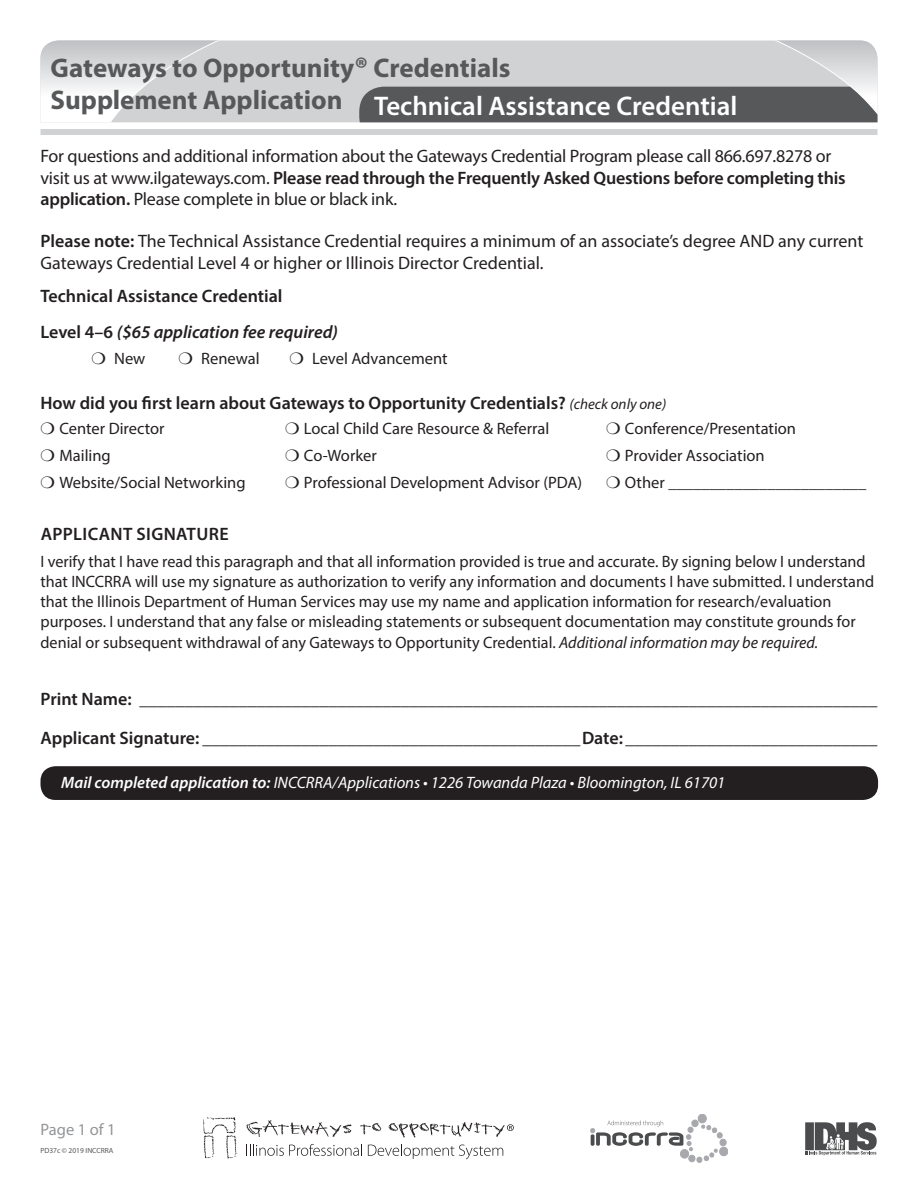
<style>
.page{position:relative;width:918px;height:1188px;background:#fff}
.page>*{position:absolute;margin:0;border:0;box-sizing:border-box;transform-origin:0 0}
.body_copy{font:700 27px/32.4px "Myriad Pro";color:#57585a}
.body_copy-2{font:600 27px "Myriad Pro";color:#fff}
.t1{font:18px/21.6px "Myriad Pro";letter-spacing:-.01em;color:#231f20}
.t2{font:600 18px "Myriad Pro";color:#231f20}
.t3{font:italic 600 18px "Myriad Pro";color:#231f20}
.t4{font:600 18px "Myriad Pro";letter-spacing:.02em;color:#231f20}
.body_copy-3{font:16.5px/20.2px "Myriad Pro";color:#231f20}
.t5{font:italic 16.5px "Myriad Pro";color:#fff}
.body_copy-4{font:16.5px "Myriad Pro";color:#939598}
.t6{font:7.5px "Myriad Pro";color:#57585a}
.s1{font-size:30px}
.s2{font-weight:600}
.s3{font-style:normal}
.s4{font-weight:400;font-style:italic;font-size:15px}
.s5{font-style:italic}
.s6{font-size:7.35px}
</style>
<div class="page">
<svg style="left:40px;top:40px;width:838px;height:82px"></svg>
<div style="left:40px;top:766px;width:838px;height:34px;background:#231f20;border-radius:15px"></div>
<div style="left:40px;top:129px;width:838px;height:6px;background:#d1d2d4"></div>
<svg style="left:805px;top:1122px;width:72px;height:33px"></svg>
<div style="left:698px;top:1114px;width:8px;height:9px;background:#a8a9ad;border:1px solid #a8a9ad;border-radius:50%"></div>
<svg style="left:590px;top:1120px;width:138px;height:42px"></svg>
<svg style="left:246px;top:1144px;width:116px;height:12px"></svg>
<svg style="left:368px;top:1144px;width:135px;height:15px"></svg>
<svg style="left:203px;top:1117px;width:34px;height:42px"></svg>
<svg style="left:360px;top:1123px;width:21px;height:12px"></svg>
<svg style="left:246px;top:1120px;width:105px;height:17px"></svg>
<svg style="left:389px;top:1122px;width:125px;height:16px"></svg>
<div style="left:359px;top:87px;width:519px;height:35px;background:#57585a"></div>
<p class="body_copy" style="left:51px;top:50px;width:461px">Gateways to Opportunity<span class="s1">®</span> Credentials<br>Supplement Application</p>
<p class="body_copy-2" style="left:374px;top:89px;width:365px">Technical Assistance Credential</p>
<p class="t1" style="left:40px;top:145px;width:807px">For questions and additional information about the Gateways Credential Program please call 866.697.8278 or visit us at www.ilgateways.com. <span class="s2">Please read through the Frequently Asked Questions before completing this application.</span> Please complete in blue or black ink.</p>
<p class="t1" style="left:40px;top:230px;width:825px"><span class="s2">Please note:</span> The Technical Assistance Credential requires a minimum of an associate’s degree AND any current<br>Gateways Credential Level 4 or higher or Illinois Director Credential.</p>
<p class="t2" style="left:40px;top:285px;width:244px">Technical Assistance Credential</p>
<p class="t3" style="left:40px;top:320px;width:299px"><span class="s3">Level 4–6</span> ($65 application fee required)</p>
<p class="body_copy-3" style="left:114px;top:348px;width:33px">New</p>
<p class="body_copy-3" style="left:201px;top:348px;width:60px">Renewal</p>
<p class="body_copy-3" style="left:312px;top:348px;width:137px">Level Advancement</p>
<p class="t2" style="left:40px;top:392px;width:627px">How did you first learn about Gateways to Opportunity Credentials? <span class="s4">(check only one)</span></p>
<p class="body_copy-3" style="left:59px;top:418px;width:107px">Center Director</p>
<p class="body_copy-3" style="left:304px;top:418px;width:247px">Local Child Care Resource &amp; Referral</p>
<p class="body_copy-3" style="left:625px;top:418px;width:173px">Conference/Presentation</p>
<p class="body_copy-3" style="left:59px;top:445px;width:53px">Mailing</p>
<p class="body_copy-3" style="left:304px;top:445px;width:74px">Co-Worker</p>
<p class="body_copy-3" style="left:625px;top:445px;width:141px">Provider Association</p>
<p class="body_copy-3" style="left:59px;top:472px;width:188px">Website/Social Networking</p>
<p class="body_copy-3" style="left:304px;top:472px;width:280px">Professional Development Advisor (PDA)</p>
<p class="body_copy-3" style="left:625px;top:472px;width:243px">Other ________________________</p>
<p class="t4" style="left:41px;top:522px;width:190px">APPLICANT SIGNATURE</p>
<p class="body_copy-3" style="left:40px;top:551px;width:835px">I verify that I have read this paragraph and that all information provided is true and accurate. By signing below I understand that INCCRRA will use my signature as authorization to verify any information and documents I have submitted. I understand that the Illinois Department of Human Services may use my name and application information for research/evaluation purposes. I understand that any false or misleading statements or subsequent documentation may constitute grounds for denial or subsequent withdrawal of any Gateways to Opportunity Credential. <span class="s5">Additional information may be required.</span></p>
<p class="t2" style="left:40px;top:688px;width:838px">Print Name: __________________________________________________________________________________</p>
<p class="t2" style="left:40px;top:727px;width:839px">Applicant Signature: __________________________________________Date: ____________________________</p>
<p class="t5" style="left:61px;top:773px;width:666px"><span class="s2">Mail completed application to:</span> INCCRRA/Applications • 1226 Towanda Plaza • Bloomington, IL 61701</p>
<p class="body_copy-4" style="left:40px;top:1119px;width:77px">Page 1 of 1</p>
<p class="t6" style="left:40px;top:1146px;width:75px">PD37c © 2019 <span class="s6">INCCRRA</span></p>
</div>
